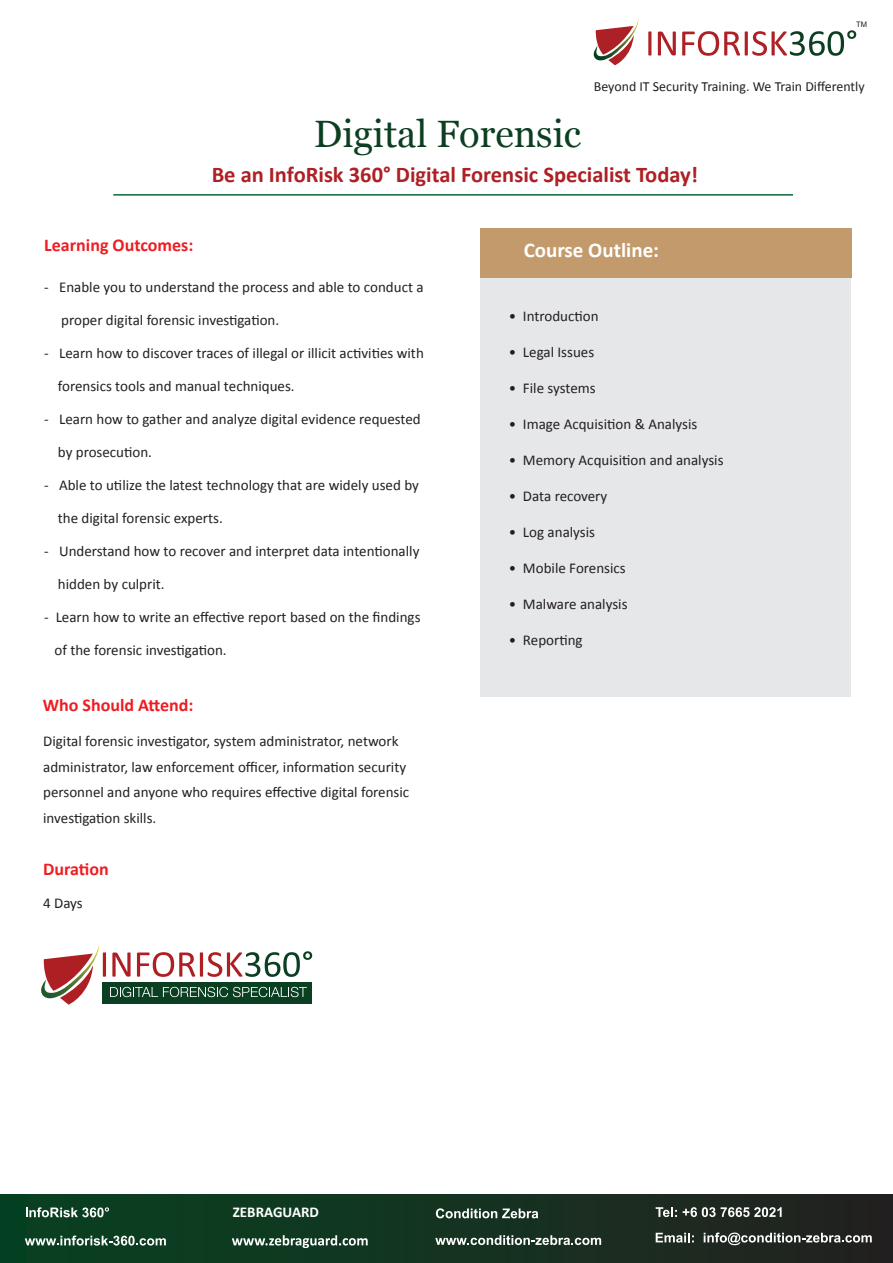
<style>
.page{position:relative;width:893px;height:1263px;background:#fff}
.page>*{position:absolute;margin:0;border:0;box-sizing:border-box;transform-origin:0 0}
.t1{font:38.1px "Georgia";color:#0c3f21}
.t2{font:700 22.5px "Calibri";color:#ad2025}
.t3{font:700 21px "Calibri";color:#fff}
.t4{font:700 18px "Calibri";color:#ee1d23}
.t5{font:15px/25.5px "Calibri";color:#231f20}
.t6{font:700 15px "Calibri";color:#fff}
.t7{font:13.95px "Calibri";color:#231f20}
.t8{font:7.5px "Arial";color:#211e1e}
</style>
<div class="page">
<div style="left:0;top:1195px;width:893px;height:68px;background:linear-gradient(to right,#084422,#22211f)"></div>
<svg style="left:26px;top:1207px;width:83px;height:10px"></svg>
<svg style="left:25px;top:1235px;width:141px;height:10px"></svg>
<svg style="left:656px;top:1233px;width:38px;height:9px"></svg>
<svg style="left:704px;top:1232px;width:168px;height:13px;background:#636663"></svg>
<svg style="left:436px;top:1208px;width:102px;height:10px"></svg>
<svg style="left:435px;top:1235px;width:166px;height:10px"></svg>
<svg style="left:656px;top:1207px;width:21px;height:10px"></svg>
<svg style="left:683px;top:1207px;width:99px;height:10px"></svg>
<svg style="left:232px;top:1235px;width:136px;height:13px;background:#567362"></svg>
<svg style="left:593px;top:19px;width:46px;height:46px"></svg>
<svg style="left:648px;top:31px;width:3px;height:25px"></svg>
<svg style="left:658px;top:32px;width:18px;height:24px"></svg>
<svg style="left:682px;top:30px;width:174px;height:26px"></svg>
<hr style="left:113px;top:194px;width:680px;height:2px;background:#0c6638">
<div style="left:480px;top:275px;width:371px;height:421px;background:#e6e7e9"></div>
<div style="left:480px;top:228px;width:371px;height:50px;background:#c39a6b"></div>
<svg style="left:41px;top:945px;width:271px;height:60px"></svg>
<p class="t8" style="left:856px;top:19px;width:12px">TM</p>
<h1 class="t1" style="left:314px;top:112px;width:269px">Digital Forensic</h1>
<p class="t7" style="left:594px;top:78px;width:272px">Beyond IT Security Training. We Train Differently</p>
<h2 class="t2" style="left:212px;top:160px;width:488px">Be an InfoRisk 360° Digital Forensic Specialist Today!</h2>
<p class="t4" style="left:44px;top:234px;width:151px">Learning Outcomes:</p>
<h3 class="t3" style="left:524px;top:237px;width:137px">Course Outline:</h3>
<p class="t5" style="left:44px;top:274px;width:381px">- Enable you to understand the process and able to conduct a</p>
<p class="t5" style="left:61px;top:307px;width:219px">proper digital forensic investigation.</p>
<p class="t5" style="left:44px;top:340px;width:381px">- Learn how to discover traces of illegal or illicit activities with</p>
<p class="t5" style="left:58px;top:373px;width:238px">forensics tools and manual techniques.</p>
<p class="t5" style="left:44px;top:406px;width:378px">- Learn how to gather and analyze digital evidence requested</p>
<p class="t5" style="left:58px;top:439px;width:96px">by prosecution.</p>
<p class="t5" style="left:44px;top:472px;width:376px">- Able to utilize the latest technology that are widely used by</p>
<p class="t5" style="left:58px;top:505px;width:167px">the digital forensic experts.</p>
<p class="t5" style="left:44px;top:538px;width:377px">- Understand how to recover and interpret data intentionally</p>
<p class="t5" style="left:58px;top:571px;width:108px">hidden by culprit.</p>
<p class="t5" style="left:44px;top:604px;width:378px">- Learn how to write an effective report based on the findings</p>
<p class="t5" style="left:54px;top:637px;width:174px">of the forensic investigation.</p>
<p class="t4" style="left:43px;top:693px;width:152px">Who Should Attend:</p>
<p class="t5" style="left:43px;top:728px;width:368px">Digital forensic investigator, system administrator, network administrator, law enforcement officer, information security personnel and anyone who requires effective digital forensic investigation skills.</p>
<p class="t4" style="left:43px;top:857px;width:67px">Duration</p>
<p class="t5" style="left:43px;top:889px;width:41px">4 Days</p>
<p class="t5" style="left:509px;top:302px;width:91px">• Introduction</p>
<p class="t5" style="left:509px;top:338px;width:87px">• Legal Issues</p>
<p class="t5" style="left:509px;top:374px;width:88px">• File systems</p>
<p class="t5" style="left:509px;top:410px;width:190px">• Image Acquisition &amp; Analysis</p>
<p class="t5" style="left:509px;top:446px;width:216px">• Memory Acquisition and analysis</p>
<p class="t5" style="left:509px;top:482px;width:100px">• Data recovery</p>
<p class="t5" style="left:509px;top:518px;width:88px">• Log analysis</p>
<p class="t5" style="left:509px;top:554px;width:119px">• Mobile Forensics</p>
<p class="t5" style="left:509px;top:590px;width:120px">• Malware analysis</p>
<p class="t5" style="left:509px;top:626px;width:75px">• Reporting</p>
<p class="t6" style="left:233px;top:1203px;width:88px">ZEBRAGUARD</p>
</div>
